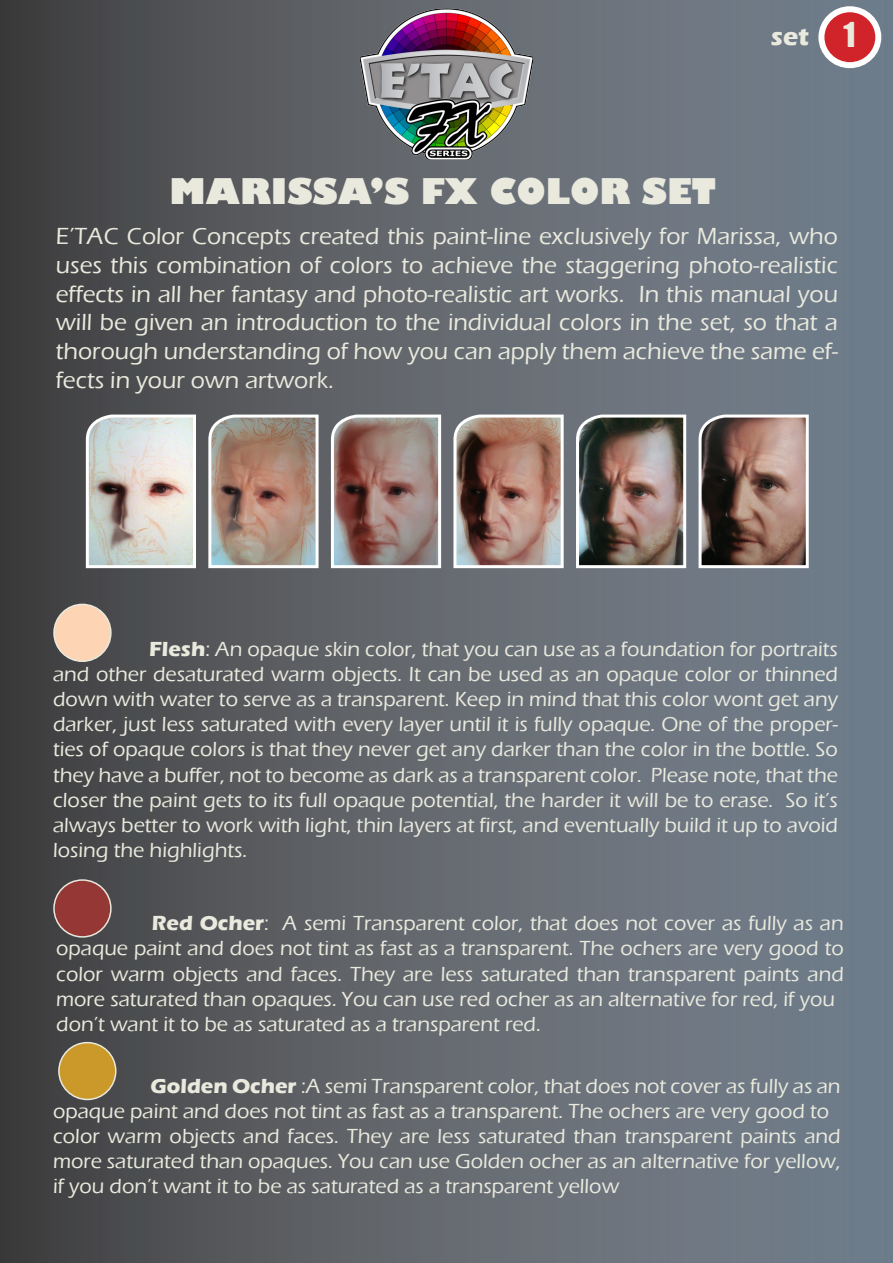
<style>
.page{position:relative;width:893px;height:1263px;background:#fff}
.page>*{position:absolute;margin:0;border:0;box-sizing:border-box;transform-origin:0 0}
.t1{font:800 34.5px "Gill Sans";color:#e9e9dd}
.t2{font:31.5px "Impact";color:#e9e9dd}
.t3{font:700 25.5px "Eras ITC";color:#e9e9dd}
.t4{font:500 24px/28.8px "Eras ITC";color:#e9e9dd;text-align:justify}
.t5{font:500 21px/25.2px "Eras ITC";color:#e9e9dd;text-align:justify}
.s1{font-weight:700}
</style>
<div class="page">
<div style="left:0;top:0;width:893px;height:1263px;background:linear-gradient(to right,#474545,#7a8694)"></div>
<img style="left:360px;top:9px;width:173px;height:150px">
<svg style="left:84px;top:413px;width:114px;height:157px;background:#cbc8c3"></svg>
<svg style="left:207px;top:413px;width:113px;height:157px;background:#a79083"></svg>
<svg style="left:452px;top:413px;width:113px;height:157px;background:#9f8177"></svg>
<svg style="left:329px;top:413px;width:114px;height:157px;background:#977e79"></svg>
<img style="left:574px;top:413px;width:114px;height:157px">
<svg style="left:697px;top:413px;width:113px;height:157px;background:#877068"></svg>
<div style="left:53px;top:604px;width:59px;height:58px;background:#fdd5b5;border:2px solid #e9e9dd;border-radius:50%"></div>
<div style="left:53px;top:879px;width:59px;height:59px;background:#953735;border:2px solid #e9e9dd;border-radius:50%"></div>
<div style="left:58px;top:1042px;width:59px;height:58px;background:#ca992a;border:2px solid #e9e9dd;border-radius:50%"></div>
<div style="left:821px;top:9px;width:57px;height:56px;background:#d1232a;border-radius:50%"></div>
<div style="left:818px;top:6px;width:63px;height:62px;border:6px solid #fff;border-radius:50%"></div>
<p class="t1" style="left:170px;top:170px;width:548px">MARISSA’S FX COLOR SET</p>
<p class="t3" style="left:771px;top:22px;width:40px">set</p>
<p class="t2" style="left:843px;top:10px;width:14px">1</p>
<p class="t4" style="left:56px;top:222px;width:784px">E’TAC Color Concepts created this paint-line exclusively for Marissa, who uses this combination of colors to achieve the staggering photo-realistic effects in all her fantasy and photo-realistic art works. In this manual you will be given an introduction to the individual colors in the set, so that a thorough understanding of how you can apply them achieve the same ef&shy;fects in your own artwork.</p>
<p class="t5" style="left:53px;top:636px;width:786px;text-indent:96px"><span class="s1">Flesh</span>: An opaque skin color, that you can use as a foundation for portraits and other desaturated warm objects. It can be used as an opaque color or thinned down with water to serve as a transparent. Keep in mind that this color wont get any darker, just less saturated with every layer until it is fully opaque. One of the proper&shy;ties of opaque colors is that they never get any darker than the color in the bottle. So they have a buffer, not to become as dark as a transparent color. Please note, that the closer the paint gets to its full opaque potential, the harder it will be to erase. So it’s always better to work with light, thin layers at first, and eventually build it up to avoid losing the highlights.</p>
<p class="t5" style="left:56px;top:911px;width:789px;text-indent:96px"><span class="s1">Red Ocher</span>: A semi Transparent color, that does not cover as fully as an opaque paint and does not tint as fast as a transparent. The ochers are very good to color warm objects and faces. They are less saturated than transparent paints and more saturated than opaques. You can use red ocher as an alternative for red, if you</p>
<p class="t5" style="left:56px;top:1011px;width:486px">don’t want it to be as saturated as a transparent red.</p>
<p class="t5" style="left:151px;top:1073px;width:691px"><span class="s1">Golden Ocher</span> :A semi Transparent color, that does not cover as fully as an</p>
<p class="t5" style="left:53px;top:1098px;width:778px">opaque paint and does not tint as fast as a transparent. The ochers are very good to</p>
<p class="t5" style="left:53px;top:1124px;width:789px">color warm objects and faces. They are less saturated than transparent paints and more saturated than opaques. You can use Golden ocher as an alternative for yellow, if you don’t want it to be as saturated as a transparent yellow</p>
</div>
